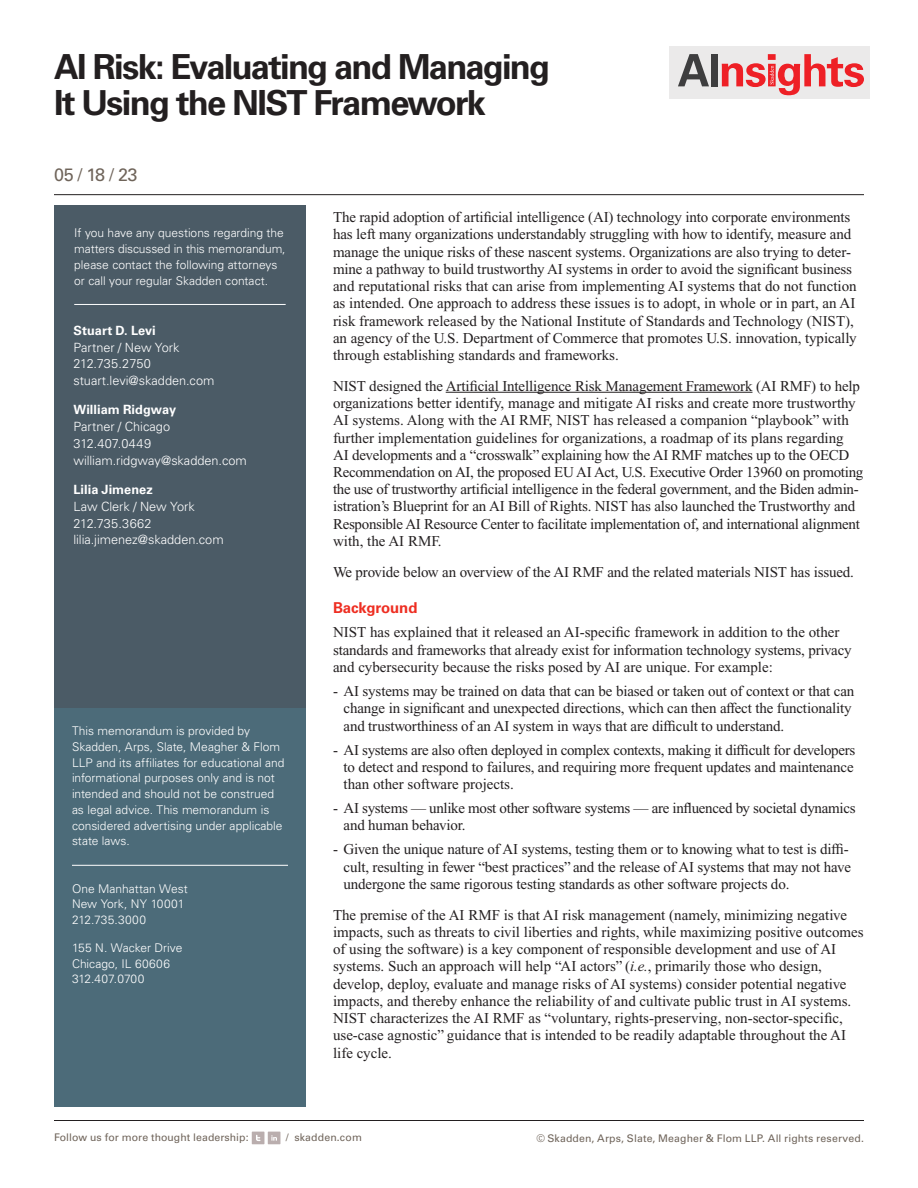
<style>
.page{position:relative;width:918px;height:1188px;background:#fff}
.page>*{position:absolute;margin:0;border:0;box-sizing:border-box;transform-origin:0 0}
.t1{font:700 34.5px/36px "Univers LT Std";letter-spacing:-.05em;color:#231f20}
.Date{font:18px "Univers LT Std";color:#6f645a}
.Main_Body{font:15px/17.2px "Times New Roman PS Std";letter-spacing:-.01em;color:#231f20}
.First_Level_Heading{font:700 15px "Univers LT Std";letter-spacing:-.01em;color:#ee2e22}
.Contacts{font:300 12.75px "Univers LT Std";color:#fff}
.Contacts_Name{font:700 12.75px "Univers LT Std";letter-spacing:.005em;color:#fff}
.Contacts-2{font:300 12.75px "Univers LT Std";letter-spacing:.03em;color:#fff}
.Sidebar_body_rule_be{font:300 12px/15.8px "Univers LT Std";color:#fff}
.Firm_Address{font:300 12px/15.8px "Univers LT Std";color:#fff}
.t2{font:10.5px "Univers LT Std";letter-spacing:.01em;color:#6f645a}
.s1{font-style:italic}
</style>
<div class="page">
<hr style="left:54px;top:1120px;width:810px;height:1px;background:#231f20">
<hr style="left:54px;top:194px;width:810px;height:1px;background:#231f20">
<div style="left:252px;top:1132px;width:12px;height:12px;background:#baaeae"></div>
<svg style="left:256px;top:1135px;width:4px;height:6px"></svg>
<div style="left:268px;top:1132px;width:12px;height:12px;background:#baaeae"></div>
<svg style="left:271px;top:1135px;width:6px;height:6px"></svg>
<div style="left:669px;top:47px;width:200px;height:52px;background:#ebeaea"></div>
<div style="left:54px;top:206px;width:252px;height:506px;background:#4b5b66"></div>
<hr style="left:74px;top:304px;width:212px;height:1px;background:#fff">
<div style="left:54px;top:708px;width:252px;height:399px;background:#4c6b79"></div>
<hr style="left:72px;top:865px;width:216px;height:1px;background:#fff">
<hr style="left:446px;top:392px;width:306px;height:1px;background:#231f20">
<svg style="left:678px;top:54px;width:31px;height:32px"></svg>
<div style="left:711px;top:54px;width:7px;height:32px;background:#3e3e3f"></div>
<svg style="left:722px;top:54px;width:142px;height:41px"></svg>
<h1 class="t1" style="left:54px;top:49px;width:498px">AI Risk: Evaluating and Managing<br>It Using the NIST Framework</h1>
<p class="Date" style="left:54px;top:164px;width:85px">05 / 18 / 23</p>
<p class="Sidebar_body_rule_be" style="left:74px;top:225px;width:213px">If you have any questions regarding the matters discussed in this memorandum, please contact the following attorneys or call your regular Skadden contact.</p>
<p class="Contacts_Name" style="left:74px;top:323px;width:84px">Stuart D. Levi</p>
<p class="Contacts" style="left:74px;top:339px;width:108px">Partner / New York</p>
<p class="Contacts" style="left:74px;top:356px;width:79px">212.735.2750</p>
<p class="Contacts" style="left:74px;top:373px;width:142px">stuart.levi@skadden.com</p>
<p class="Contacts_Name" style="left:74px;top:402px;width:104px">William Ridgway</p>
<p class="Contacts" style="left:74px;top:419px;width:98px">Partner / Chicago</p>
<p class="Contacts-2" style="left:74px;top:436px;width:79px">312.407.0449</p>
<p class="Contacts" style="left:74px;top:453px;width:175px">william.ridgway@skadden.com</p>
<p class="Contacts_Name" style="left:74px;top:482px;width:81px">Lilia Jimenez</p>
<p class="Contacts" style="left:74px;top:498px;width:123px">Law Clerk / New York</p>
<p class="Contacts" style="left:74px;top:515px;width:80px">212.735.3662</p>
<p class="Contacts" style="left:74px;top:532px;width:152px">lilia.jimenez@skadden.com</p>
<p class="Sidebar_body_rule_be" style="left:72px;top:723px;width:214px">This memorandum is provided by Skadden, Arps, Slate, Meagher &amp; Flom LLP and its affiliates for educational and informational purposes only and is not intended and should not be construed as legal advice. This memorandum is considered advertising under applicable state laws.</p>
<p class="Firm_Address" style="left:72px;top:881px;width:117px">One Manhattan West<br>New York, NY 10001<br>212.735.3000</p>
<p class="Firm_Address" style="left:72px;top:940px;width:112px">155 N. Wacker Drive<br>Chicago, IL 60606<br>312.407.0700</p>
<p class="Main_Body" style="left:333px;top:208px;width:525px">The rapid adoption of artificial intelligence (AI) technology into corporate environments has left many organizations understandably struggling with how to identify, measure and manage the unique risks of these nascent systems. Organizations are also trying to deter&shy;mine a pathway to build trustworthy AI systems in order to avoid the significant business and reputational risks that can arise from implementing AI systems that do not function as intended. One approach to address these issues is to adopt, in whole or in part, an AI risk framework released by the National Institute of Standards and Technology (NIST), an agency of the U.S. Department of Commerce that promotes U.S. innovation, typically through establishing standards and frameworks.</p>
<p class="Main_Body" style="left:333px;top:377px;width:532px">NIST designed the Artificial Intelligence Risk Management Framework (AI RMF) to help organizations better identify, manage and mitigate AI risks and create more trustworthy AI systems. Along with the AI RMF, NIST has released a companion “playbook” with further implementation guidelines for organizations, a roadmap of its plans regarding<br>AI developments and a “crosswalk” explaining how the AI RMF matches up to the OECD Recommendation on AI, the proposed EU AI Act, U.S. Executive Order 13960 on promoting the use of trustworthy artificial intelligence in the federal government, and the Biden admin&shy;istration’s Blueprint for an AI Bill of Rights. NIST has also launched the Trustworthy and Responsible AI Resource Center to facilitate implementation of, and international alignment with, the AI RMF.</p>
<p class="Main_Body" style="left:333px;top:563px;width:523px">We provide below an overview of the AI RMF and the related materials NIST has issued.</p>
<h1 class="First_Level_Heading" style="left:333px;top:599px;width:86px">Background</h1>
<p class="Main_Body" style="left:333px;top:624px;width:520px">NIST has explained that it released an AI-specific framework in addition to the other standards and frameworks that already exist for information technology systems, privacy and cybersecurity because the risks posed by AI are unique. For example:</p>
<p class="Main_Body" style="left:344px;top:682px;width:512px;text-indent:-10px">- AI systems may be trained on data that can be biased or taken out of context or that can change in significant and unexpected directions, which can then affect the functionality and trustworthiness of an AI system in ways that are difficult to understand.</p>
<p class="Main_Body" style="left:344px;top:741px;width:513px;text-align:justify;text-indent:-10px">- AI systems are also often deployed in complex contexts, making it difficult for developers to detect and respond to failures, and requiring more frequent updates and maintenance than other software projects.</p>
<p class="Main_Body" style="left:344px;top:799px;width:514px;text-indent:-10px">- AI systems — unlike most other software systems — are influenced by societal dynamics and human behavior.</p>
<p class="Main_Body" style="left:344px;top:841px;width:509px;text-indent:-10px">- Given the unique nature of AI systems, testing them or to knowing what to test is diffi&shy;cult, resulting in fewer “best practices” and the release of AI systems that may not have undergone the same rigorous testing standards as other software projects do.</p>
<p class="Main_Body" style="left:333px;top:906px;width:532px">The premise of the AI RMF is that AI risk management (namely, minimizing negative impacts, such as threats to civil liberties and rights, while maximizing positive outcomes of using the software) is a key component of responsible development and use of AI systems. Such an approach will help “AI actors” (<span class="s1">i.e.</span>, primarily those who design, develop, deploy, evaluate and manage risks of AI systems) consider potential negative impacts, and thereby enhance the reliability of and cultivate public trust in AI systems.<br>NIST characterizes the AI RMF as “voluntary, rights-preserving, non-sector-specific, use-case agnostic” guidance that is intended to be readily adaptable throughout the AI life cycle.</p>
<p class="t2" style="left:54px;top:1131px;width:196px">Follow us for more thought leadership:</p>
<p class="t2" style="left:286px;top:1131px;width:77px">/ skadden.com</p>
<p class="t2" style="left:536px;top:1132px;width:329px">© Skadden, Arps, Slate, Meagher &amp; Flom LLP. All rights reserved.</p>
</div>
